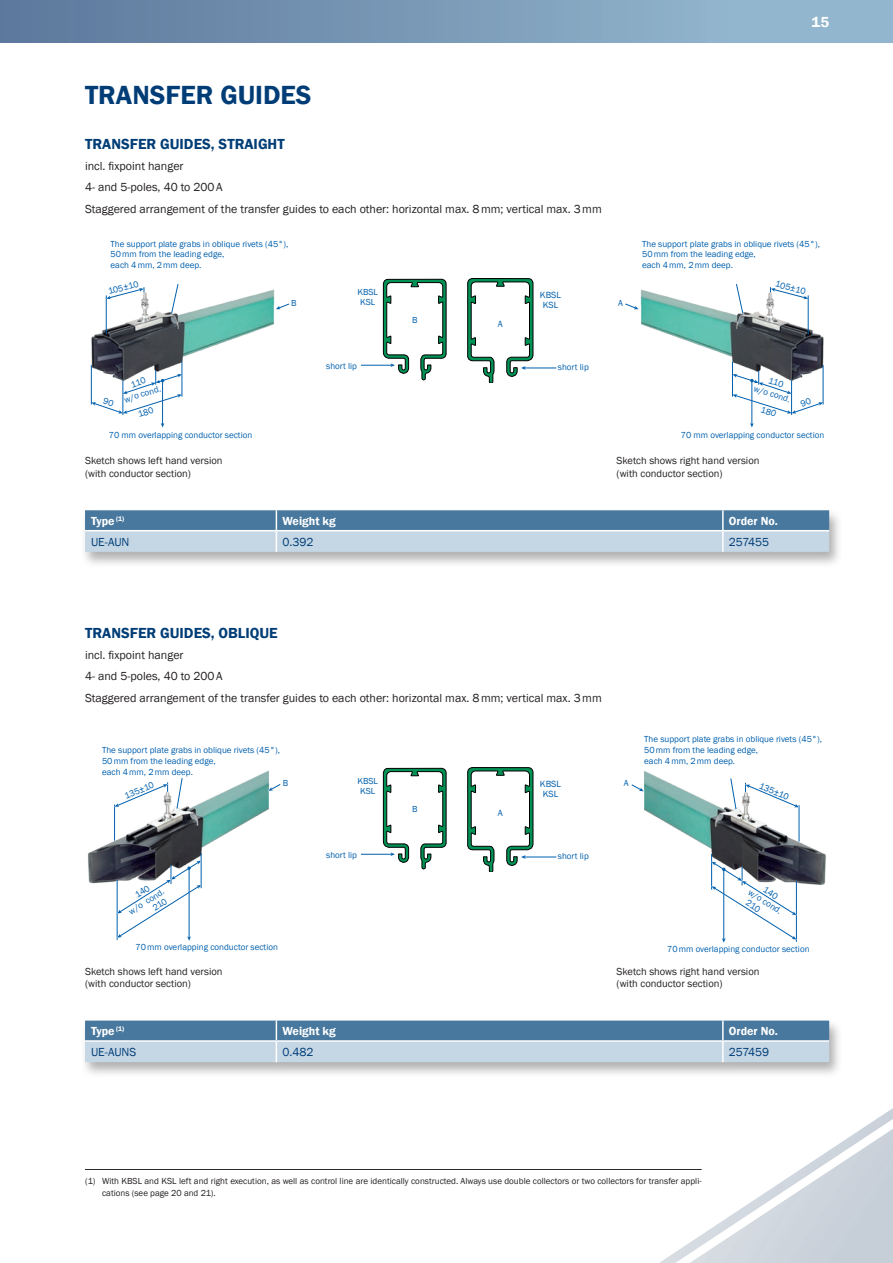
<style>
.page{position:relative;width:893px;height:1263px;background:#fff}
.page>*{position:absolute;margin:0;border:0;box-sizing:border-box;transform-origin:0 0}
.t1{font:600 27px "Franklin Gothic";color:#003d76}
.t2{font:600 15px "Franklin Gothic";color:#003d76}
.t3{font:600 15px "Franklin Gothic";color:#fff}
.t4{font:12px/21.3px "Franklin Gothic";color:#231f20}
.t5{font:600 12px "Franklin Gothic";color:#fff}
.t6{font:12px "Franklin Gothic";color:#003d76}
.t7{font:10.5px/12px "Franklin Gothic";color:#231f20}
.t8{font:9.15px/10.1px "Franklin Gothic";color:#0160ae;text-align:center}
.t9{font:9px/10.8px "Franklin Gothic";color:#0160ae}
.t10{font:9px/12px "Franklin Gothic";color:#231f20}
</style>
<div class="page">
<div style="left:0;top:0;width:893px;height:43px;background:linear-gradient(to right,#5d789d,#9abed4)"></div>
<hr style="left:85px;top:1169px;width:617px;height:1px;background:#231f20">
<svg style="left:640px;top:1108px;width:253px;height:155px"></svg>
<div style="left:80px;top:508px;width:763px;height:60px;background:#231f20;opacity:.35"></div>
<svg style="left:85px;top:510px;width:744px;height:42px;background:#8dabc4"></svg>
<hr style="left:722px;top:531px;width:2px;height:21px;background:#fff">
<div style="left:80px;top:1019px;width:763px;height:59px;background:#231f20;opacity:.35"></div>
<svg style="left:85px;top:1020px;width:744px;height:42px;background:#8dacc5"></svg>
<hr style="left:722px;top:1042px;width:2px;height:20px;background:#fff">
<hr style="left:361px;top:365px;width:31px;height:1px;background:#0160ae">
<svg style="left:383px;top:279px;width:64px;height:101px"></svg>
<hr style="left:524px;top:368px;width:32px;height:1px;background:#0160ae">
<svg style="left:467px;top:278px;width:66px;height:105px"></svg>
<hr style="left:361px;top:854px;width:31px;height:1px;background:#0160ae">
<svg style="left:383px;top:768px;width:64px;height:101px"></svg>
<hr style="left:524px;top:857px;width:32px;height:1px;background:#0160ae">
<svg style="left:467px;top:767px;width:66px;height:105px"></svg>
<img style="left:638px;top:289px;width:186px;height:129px">
<hr style="left:823px;top:365px;width:1px;height:39px;background:#0160ae">
<hr style="left:732px;top:362px;width:1px;height:35px;background:#0160ae">
<hr style="left:808px;top:295px;width:1px;height:39px;background:#0160ae">
<svg style="left:736px;top:284px;width:7px;height:30px"></svg>
<svg style="left:770px;top:287px;width:38px;height:12px"></svg>
<hr style="left:752px;top:381px;width:1px;height:43px;background:#0160ae">
<svg style="left:750px;top:423px;width:4px;height:4px"></svg>
<svg style="left:625px;top:303px;width:14px;height:6px"></svg>
<img style="left:90px;top:289px;width:185px;height:129px">
<hr style="left:91px;top:365px;width:1px;height:39px;background:#0160ae">
<hr style="left:182px;top:362px;width:1px;height:35px;background:#0160ae">
<hr style="left:106px;top:295px;width:1px;height:39px;background:#0160ae">
<svg style="left:171px;top:284px;width:8px;height:30px"></svg>
<svg style="left:106px;top:287px;width:39px;height:12px"></svg>
<hr style="left:162px;top:381px;width:1px;height:43px;background:#0160ae">
<svg style="left:276px;top:303px;width:14px;height:6px"></svg>
<img style="left:87px;top:771px;width:181px;height:142px">
<hr style="left:114px;top:804px;width:1px;height:37px;background:#0160ae">
<hr style="left:201px;top:853px;width:1px;height:35px;background:#0160ae">
<svg style="left:176px;top:778px;width:7px;height:31px"></svg>
<svg style="left:115px;top:782px;width:53px;height:25px"></svg>
<svg style="left:268px;top:784px;width:13px;height:7px"></svg>
<img style="left:644px;top:770px;width:182px;height:120px">
<hr style="left:799px;top:805px;width:1px;height:37px;background:#0160ae">
<hr style="left:796px;top:881px;width:1px;height:61px;background:#0160ae">
<hr style="left:711px;top:854px;width:1px;height:35px;background:#0160ae">
<svg style="left:730px;top:778px;width:6px;height:32px"></svg>
<svg style="left:745px;top:783px;width:54px;height:24px"></svg>
<svg style="left:631px;top:784px;width:13px;height:7px"></svg>
<svg style="left:732px;top:371px;width:91px;height:46px"></svg>
<svg style="left:91px;top:371px;width:91px;height:46px"></svg>
<svg style="left:117px;top:860px;width:84px;height:81px"></svg>
<svg style="left:712px;top:862px;width:84px;height:81px"></svg>
<h2 class="t3" style="left:811px;top:12px;width:19px">15</h2>
<h1 class="t1" style="left:85px;top:78px;width:228px">TRANSFER GUIDES</h1>
<h2 class="t2" style="left:85px;top:135px;width:201px">TRANSFER GUIDES, STRAIGHT</h2>
<h3 class="t4" style="left:85px;top:156px;width:518px">incl. fixpoint hanger<br>4- and 5-poles, 40 to 200A<br>Staggered arrangement of the transfer guides to each other: horizontal max. 8mm; vertical max. 3mm</h3>
<p class="t9" style="left:111px;top:238px;width:179px">The support plate grabs in oblique rivets (45°),<br>50 mm from the leading edge,<br>each 4 mm, 2 mm deep.</p>
<p class="t9" style="left:107px;top:287px;width:33px;rotate:-15deg">105±10</p>
<p class="t9" style="left:123px;top:395px;width:39px;rotate:-18deg">w/o cond.</p>
<p class="t9" style="left:109px;top:430px;width:145px">70 mm overlapping conductor section</p>
<p class="t7" style="left:85px;top:455px;width:139px">Sketch shows left hand version (with conductor section)</p>
<p class="t9" style="left:291px;top:298px;width:7px">B</p>
<p class="t9" style="left:357px;top:287px;width:22px;line-height:9.8px;text-align:center">KBSL<br>KSL</p>
<p class="t9" style="left:326px;top:361px;width:32px">short lip</p>
<p class="t9" style="left:412px;top:314px;width:7px">B</p>
<p class="t8" style="left:498px;top:319px;width:6px">A</p>
<p class="t8" style="left:540px;top:290px;width:23px">KBSL<br>KSL</p>
<p class="t9" style="left:558px;top:362px;width:32px">short lip</p>
<p class="t9" style="left:642px;top:238px;width:179px">The support plate grabs in oblique rivets (45°),<br>50 mm from the leading edge,<br>each 4 mm, 2 mm deep.</p>
<p class="t9" style="left:618px;top:298px;width:6px">A</p>
<p class="t9" style="left:777px;top:278px;width:33px;rotate:15deg">105±10</p>
<p class="t9" style="left:760px;top:371px;width:39px;line-height:12.1px;text-align:center;rotate:18deg">110<br>w/o cond.</p>
<p class="t9" style="left:681px;top:430px;width:145px">70 mm overlapping conductor section</p>
<p class="t7" style="left:617px;top:455px;width:144px">Sketch shows right hand version (with conductor section)</p>
<h3 class="t5" style="left:91px;top:513px;width:35px">Type <sup>(1)</sup></h3>
<h3 class="t5" style="left:282px;top:513px;width:55px">Weight kg</h3>
<h3 class="t5" style="left:729px;top:513px;width:51px">Order No.</h3>
<h3 class="t6" style="left:91px;top:534px;width:40px">UE-AUN</h3>
<h3 class="t6" style="left:282px;top:534px;width:33px">0.392</h3>
<h3 class="t6" style="left:729px;top:534px;width:42px">257455</h3>
<h2 class="t2" style="left:85px;top:624px;width:194px">TRANSFER GUIDES, OBLIQUE</h2>
<h3 class="t4" style="left:85px;top:645px;width:518px">incl. fixpoint hanger<br>4- and 5-poles, 40 to 200A<br>Staggered arrangement of the transfer guides to each other: horizontal max. 8mm; vertical max. 3mm</h3>
<p class="t9" style="left:102px;top:745px;width:179px">The support plate grabs in oblique rivets (45°),<br>50 mm from the leading edge,<br>each 4 mm, 2 mm deep.</p>
<p class="t9" style="left:123px;top:792px;width:33px;rotate:-23deg">135±10</p>
<p class="t9" style="left:283px;top:778px;width:7px">B</p>
<p class="t9" style="left:127px;top:907px;width:42px;rotate:-32deg">w/o cond.</p>
<p class="t9" style="left:136px;top:942px;width:144px">70 mm overlapping conductor section</p>
<p class="t7" style="left:85px;top:965px;width:139px">Sketch shows left hand version (with conductor section)</p>
<p class="t9" style="left:357px;top:776px;width:22px;line-height:9.8px;text-align:center">KBSL<br>KSL</p>
<p class="t9" style="left:326px;top:850px;width:32px">short lip</p>
<p class="t9" style="left:412px;top:803px;width:7px">B</p>
<p class="t8" style="left:498px;top:808px;width:6px">A</p>
<p class="t8" style="left:540px;top:779px;width:23px">KBSL<br>KSL</p>
<p class="t9" style="left:558px;top:851px;width:32px">short lip</p>
<p class="t8" style="left:624px;top:779px;width:6px">A</p>
<p class="t9" style="left:644px;top:734px;width:179px">The support plate grabs in oblique rivets (45°),<br>50 mm from the leading edge,<br>each 4 mm, 2 mm deep.</p>
<p class="t8" style="left:761px;top:780px;width:33px;rotate:23deg">135±10</p>
<p class="t9" style="left:752px;top:887px;width:39px;rotate:32deg">w/o cond.</p>
<p class="t9" style="left:667px;top:944px;width:144px">70 mm overlapping conductor section</p>
<p class="t7" style="left:617px;top:965px;width:144px">Sketch shows right hand version (with conductor section)</p>
<h3 class="t5" style="left:91px;top:1023px;width:35px">Type <sup>(1)</sup></h3>
<h3 class="t5" style="left:282px;top:1023px;width:55px">Weight kg</h3>
<h3 class="t5" style="left:729px;top:1023px;width:51px">Order No.</h3>
<h3 class="t6" style="left:91px;top:1045px;width:47px">UE-AUNS</h3>
<h3 class="t6" style="left:282px;top:1045px;width:33px">0.482</h3>
<h3 class="t6" style="left:729px;top:1045px;width:42px">257459</h3>
<p class="t10" style="left:102px;top:1175px;width:601px;text-indent:-17px">(1) With KBSL and KSL left and right execution, as well as control line are identically constructed. Always use double collectors or two collectors for transfer appli&shy;cations (see page 20 and 21).</p>
</div>
